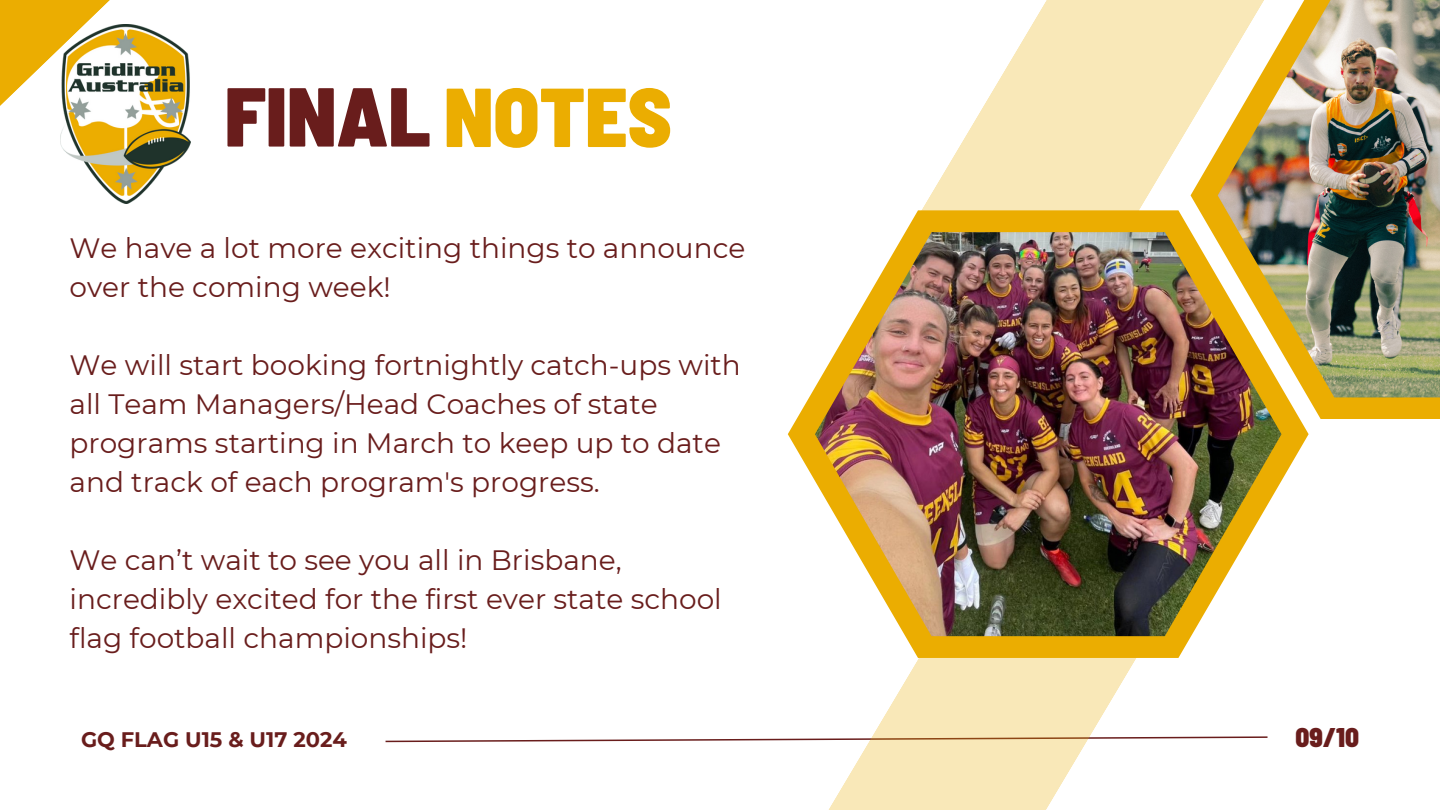
<style>
.page{position:relative;width:1440px;height:810px;background:#fff}
.page>*{position:absolute;margin:0;border:0;box-sizing:border-box;transform-origin:0 0}
.t1{font:900 semi-condensed 83.4px "Barlow";color:#691d1c}
.t2{font:28px/39px "Montserrat";color:#691d1c}
.t3{font:900 semi-condensed 27px "Barlow";color:#691d1c}
.t4{font:700 21px "Montserrat";color:#691d1c}
.s1{color:#ebad01}
</style>
<div class="page">
<svg style="left:385px;top:736px;width:883px;height:7px"></svg>
<svg style="left:922px;top:0;width:269px;height:210px;fill:#f9e8b8"></svg>
<svg style="left:391px;top:658px;width:817px;height:152px"></svg>
<svg style="left:788px;top:210px;width:521px;height:448px"></svg>
<svg style="left:1191px;top:0;width:249px;height:419px"></svg>
<img style="left:815px;top:232px;width:466px;height:404px">
<img style="left:1218px;top:0;width:222px;height:397px">
<svg style="left:0;top:0;width:136px;height:106px"></svg>
<img style="left:60px;top:25px;width:130px;height:178px">
<h1 class="t1" style="left:225px;top:63px;width:449px">FINAL <span class="s1">NOTES</span></h1>
<p class="t2" style="left:70px;top:228px;width:677px">We have a lot more exciting things to announce over the coming week!</p>
<p class="t2" style="left:70px;top:345px;width:673px">We will start booking fortnightly catch-ups with all Team Managers/Head Coaches of state programs starting in March to keep up to date and track of each program's progress.</p>
<p class="t2" style="left:70px;top:540px;width:654px">We can’t wait to see you all in Brisbane, incredibly excited for the first ever state school flag football championships!</p>
<p class="t4" style="left:81px;top:727px;width:267px">GQ FLAG U15 &amp; U17 2024</p>
<p class="t3" style="left:1295px;top:720px;width:65px">09/10</p>
</div>
